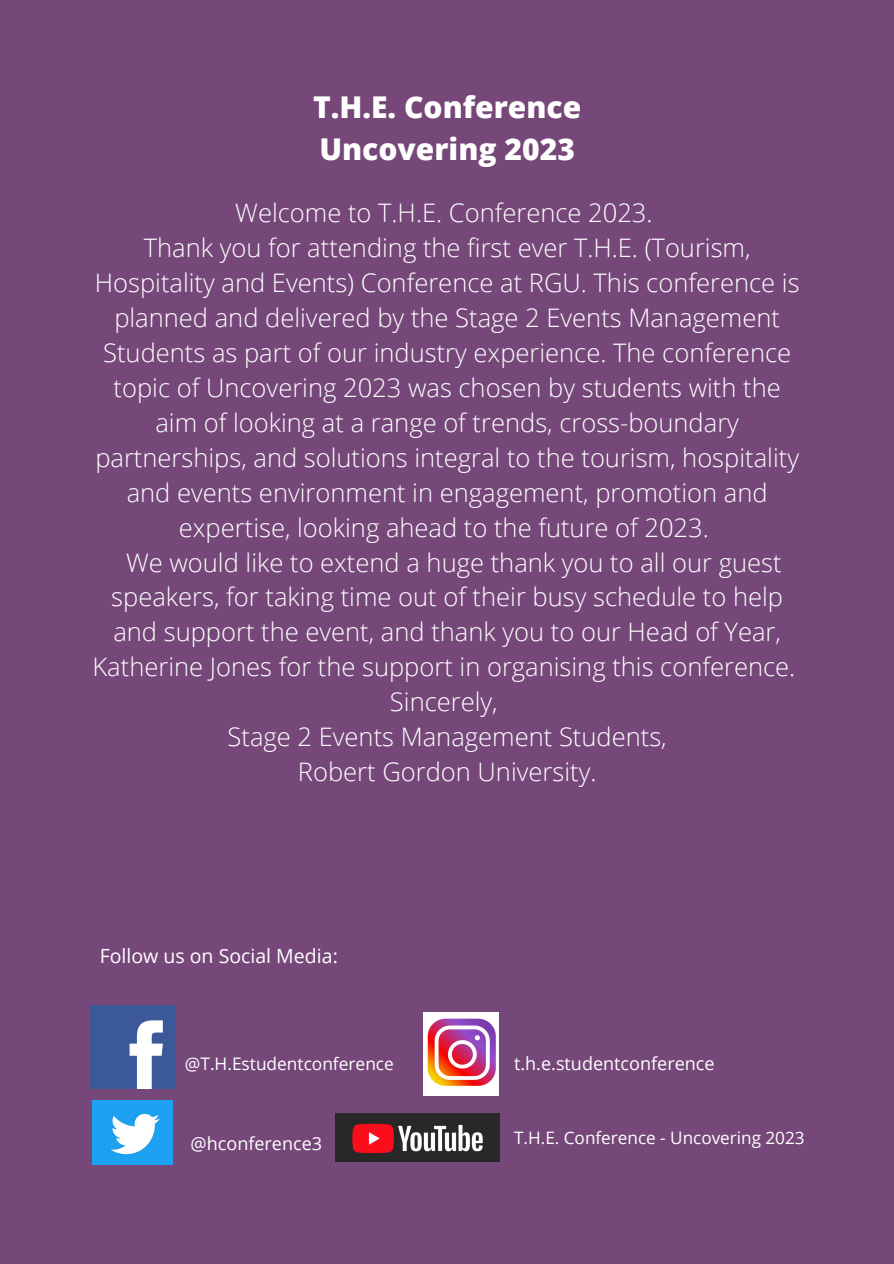
<style>
.page{position:relative;width:894px;height:1264px;background:#fff}
.page>*{position:absolute;margin:0;border:0;box-sizing:border-box;transform-origin:0 0}
.t1{font:800 30px "Open Sans";color:#fff}
.t2{font:300 25.5px/35px "Open Sans";color:#fff;text-align:center}
.t3{font:19.5px "Open Sans";color:#fff}
.t4{font:18px "Open Sans";color:#fff}
.t5{font:17.25px "Open Sans";color:#fff}
.t6{font:17.1px "Open Sans";color:#fff}
</style>
<div class="page">
<div style="left:0;top:0;width:893px;height:1263px;background:#76487a"></div>
<img style="left:91px;top:1005px;width:83px;height:83px">
<img style="left:423px;top:1012px;width:75px;height:83px">
<img style="left:92px;top:1100px;width:80px;height:64px">
<img style="left:336px;top:1113px;width:163px;height:48px">
<p class="t1" style="left:313px;top:86px;width:270px">T.H.E. Conference</p>
<p class="t1" style="left:319px;top:128px;width:257px">Uncovering 2023</p>
<p class="t2" style="left:235px;top:195px;width:418px">Welcome to T.H.E. Conference 2023.</p>
<p class="t2" style="left:95px;top:230px;width:706px">Thank you for attending the first ever T.H.E. (Tourism, Hospitality and Events) Conference at RGU. This conference is planned and delivered by the Stage 2 Events Management Students as part of our industry experience. The conference topic of Uncovering 2023 was chosen by students with the aim of looking at a range of trends, cross-boundary partnerships, and solutions integral to the tourism, hospitality and events environment in engagement, promotion and expertise, looking ahead to the future of 2023.</p>
<p class="t2" style="left:126px;top:544px;width:656px">We would like to extend a huge thank you to all our guest</p>
<p class="t2" style="left:111px;top:579px;width:673px">speakers, for taking time out of their busy schedule to help</p>
<p class="t2" style="left:113px;top:614px;width:669px">and support the event, and thank you to our Head of Year,</p>
<p class="t2" style="left:92px;top:649px;width:704px">Katherine Jones for the support in organising this conference.</p>
<p class="t2" style="left:390px;top:684px;width:109px">Sincerely,</p>
<p class="t2" style="left:227px;top:718px;width:440px">Stage 2 Events Management Students,</p>
<p class="t2" style="left:298px;top:753px;width:300px">Robert Gordon University.</p>
<p class="t3" style="left:100px;top:941px;width:239px">Follow us on Social Media:</p>
<p class="t5" style="left:185px;top:1051px;width:210px">@T.H.Estudentconference</p>
<p class="t4" style="left:514px;top:1051px;width:202px">t.h.e.studentconference</p>
<p class="t4" style="left:190px;top:1130px;width:133px">@hconference3</p>
<p class="t6" style="left:514px;top:1125px;width:292px">T.H.E. Conference - Uncovering 2023</p>
</div>
